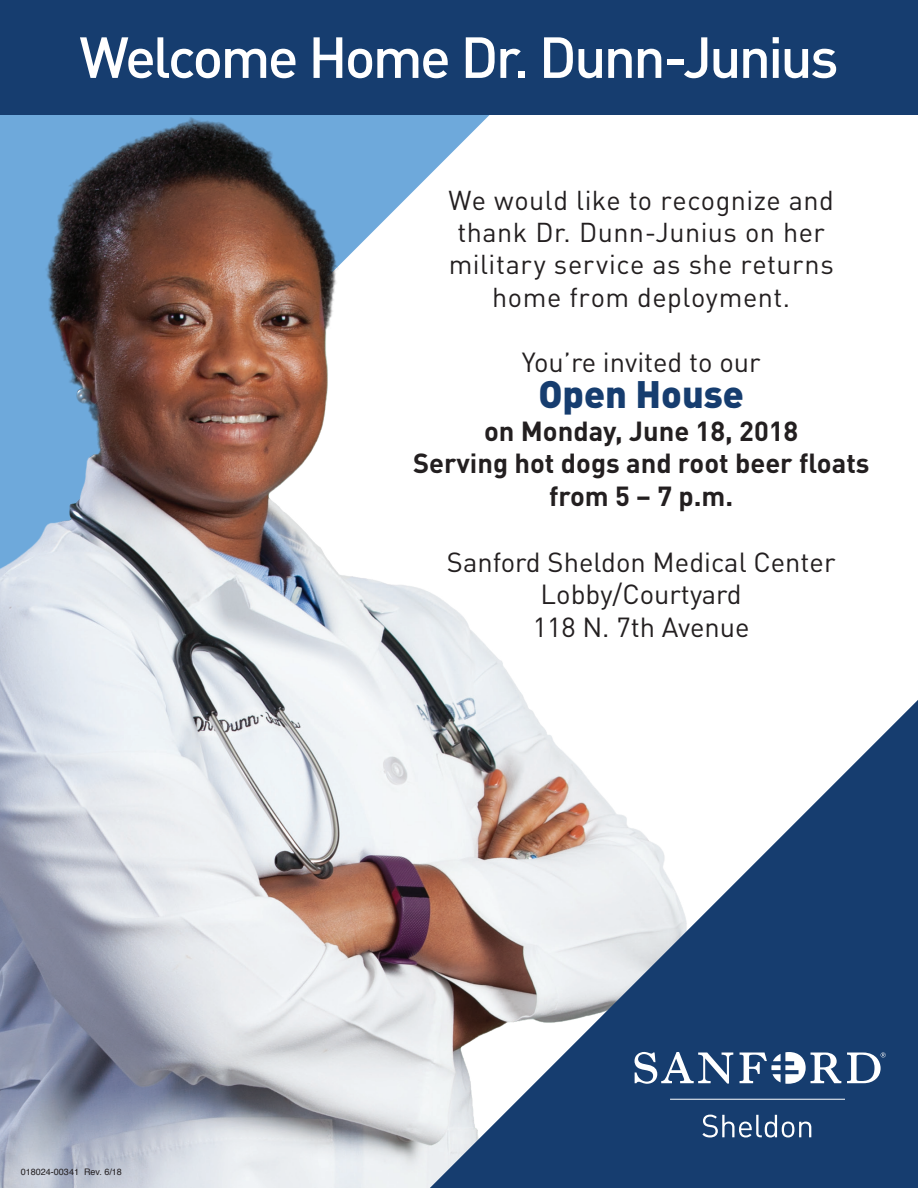
<style>
.page{position:relative;width:918px;height:1188px;background:#fff}
.page>*{position:absolute;margin:0;border:0;box-sizing:border-box;transform-origin:0 0}
.t1{font:500 57px "DINOT";letter-spacing:-.05em;color:#fff}
.t2{font:900 37.8px "DINOT";color:#163d6f}
.t3{font:27.3px/32.7px "DINOT";color:#231f20;text-align:center}
.t4{font:700 27.3px/32.7px "DINOT";color:#231f20;text-align:center}
.t5{font:27px/32.4px "DINOT";letter-spacing:.02em;color:#231f20;text-align:center}
.t6{font:9px "Helvetica";color:#231f20}
</style>
<div class="page">
<img style="left:0;top:114px;width:691px;height:1074px">
<svg style="left:430px;top:700px;width:488px;height:488px"></svg>
<hr style="left:670px;top:1099px;width:175px;height:1px;background:#fff">
<svg style="left:702px;top:1115px;width:109px;height:22px"></svg>
<svg style="left:740px;top:1052px;width:101px;height:32px"></svg>
<svg style="left:635px;top:1052px;width:98px;height:32px"></svg>
<svg style="left:847px;top:1052px;width:39px;height:31px"></svg>
<div style="left:0;top:0;width:918px;height:114px;background:#163d6f"></div>
<h1 class="t1" style="left:79px;top:21px;width:761px">Welcome Home Dr. Dunn-Junius</h1>
<p class="t5" style="left:449px;top:183px;width:387px">We would like to recognize and thank Dr. Dunn-Junius on her military service as she returns home from deployment.</p>
<p class="t3" style="left:522px;top:345px;width:240px">You’re invited to our</p>
<h2 class="t2" style="left:538px;top:369px;width:207px">Open House</h2>
<p class="t4" style="left:413px;top:414px;width:458px">on Monday, June 18, 2018<br>Serving hot dogs and root beer floats from 5 – 7 p.m.</p>
<p class="t6" style="left:21px;top:1165px;width:102px">018024-00341 Rev. 6/18</p>
<p class="t3" style="left:447px;top:545px;width:390px">Sanford Sheldon Medical Center<br>Lobby/Courtyard<br>118 N. 7th Avenue</p>
</div>
